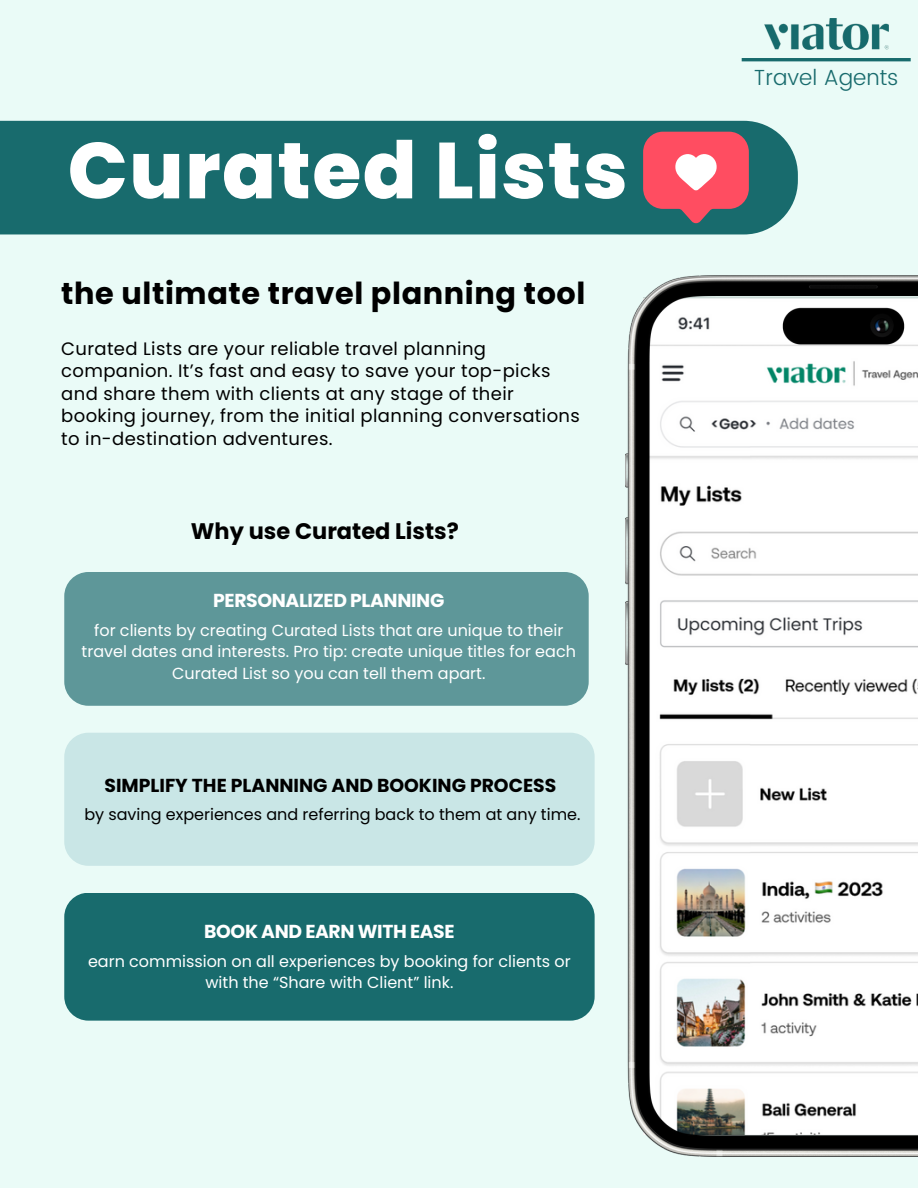
<style>
.page{position:relative;width:918px;height:1188px;background:#eafbf7}
.page>*{position:absolute;margin:0;border:0;box-sizing:border-box;transform-origin:0 0}
.t1{font:800 79.2px "Poppins";letter-spacing:.02em;color:#fff}
.t2{font:700 30.3px "Poppins";letter-spacing:.02em;color:#000}
.t3{font:700 22.5px "Poppins";color:#000}
.t4{font:300 21.9px "Poppins";color:#186b6d}
.t5{font:700 18.75px "Poppins";letter-spacing:-.02em;color:#fff}
.t6{font:700 18.75px "Poppins";color:#000}
.t7{font:18px/22.5px "Poppins";letter-spacing:.02em;color:#000}
.t8{font:16.05px/21.3px "Poppins";color:#fff;text-align:center}
.t9{font:16.05px "Poppins";color:#000}
</style>
<div class="page">
<hr style="left:742px;top:58px;width:169px;height:3px;background:#186b6d">
<img style="left:625px;top:276px;width:293px;height:880px">
<div style="left:0;top:121px;width:798px;height:113px;background:#186b6d"></div>
<svg style="left:643px;top:132px;width:106px;height:92px;background:#d66574"></svg>
<div style="left:64px;top:893px;width:531px;height:128px;background:#186b6d;border-radius:24px"></div>
<div style="left:64px;top:733px;width:531px;height:133px;background:#c9e6e6;border-radius:24px"></div>
<div style="left:64px;top:572px;width:525px;height:134px;background:#5e9799;border-radius:24px"></div>
<img style="left:765px;top:19px;width:123px;height:30px">
<p class="t1" style="left:68px;top:115px;width:562px">Curated Lists</p>
<p class="t2" style="left:61px;top:272px;width:526px">the ultimate travel planning tool</p>
<p class="t7" style="left:61px;top:337px;width:520px">Curated Lists are your reliable travel planning companion. It’s fast and easy to save your top-picks and share them with clients at any stage of their booking journey, from the initial planning conversations to in-destination adventures.</p>
<p class="t3" style="left:191px;top:515px;width:269px">Why use Curated Lists?</p>
<p class="t5" style="left:213px;top:588px;width:233px">PERSONALIZED PLANNING</p>
<p class="t8" style="left:82px;top:620px;width:496px">for clients by creating Curated Lists that are unique to their travel dates and interests. Pro tip: create unique titles for each<br>Curated List so you can tell them apart.</p>
<p class="t6" style="left:105px;top:772px;width:453px">SIMPLIFY THE PLANNING AND BOOKING PROCESS</p>
<p class="t9" style="left:84px;top:803px;width:498px">by saving experiences and referring back to them at any time.</p>
<p class="t5" style="left:204px;top:919px;width:252px">BOOK AND EARN WITH EASE</p>
<p class="t8" style="left:88px;top:951px;width:484px">earn commission on all experiences by booking for clients or with the “Share with Client” link.</p>
<p class="t4" style="left:754px;top:64px;width:146px">Travel Agents</p>
</div>
